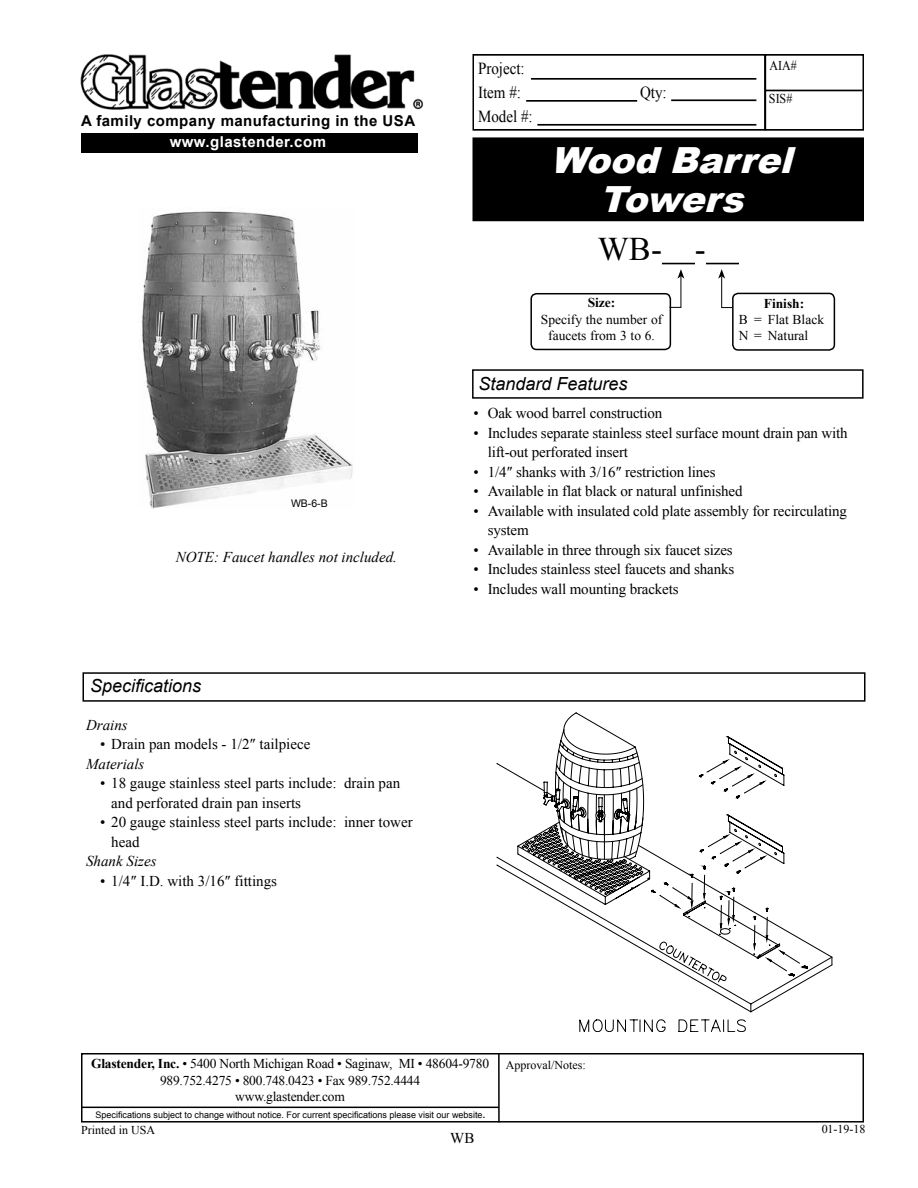
<style>
.page{position:relative;width:918px;height:1188px;background:#fff}
.page>*{position:absolute;margin:0;border:0;box-sizing:border-box;transform-origin:0 0}
.t1{font:italic 900 36px/39px "Arial";color:#fff;text-align:center}
.t2{font:33px "Times New Roman";color:#000}
.t3{font:italic 18px "Arial";color:#000}
.t4{font:16.8px/23.5px "Times New Roman";color:#000;scale:.89 1}
.t5{font:15px/19.5px "Times New Roman";letter-spacing:-.01em;color:#000}
.t6{font:italic 15px "Times New Roman";color:#000}
.t7{font:700 15px "Arial";letter-spacing:.03em;color:#000}
.t8{font:700 15px "Arial";letter-spacing:.03em;color:#fff}
.t9{font:13.5px/16.2px "Times New Roman";letter-spacing:-.015em;color:#000;text-align:center}
.t10{font:700 13.5px "Times New Roman";color:#000}
.t11{font:13.5px "Times New Roman";letter-spacing:-.015em;color:#000;scale:.89 1}
.t12{font:12px "Times New Roman";color:#000}
.t13{font:10.5px "Arial";color:#000}
.t14{font:9px "Arial";color:#000}
.s1{font-weight:700}
</style>
<div class="page">
<div style="left:473px;top:138px;width:390px;height:82px;background:#000"></div>
<div style="left:472px;top:137px;width:392px;height:84px;border:2px solid #000"></div>
<div style="left:81px;top:1053px;width:783px;height:70px;border:2px solid #000"></div>
<hr style="left:498px;top:1054px;width:2px;height:68px;background:#000">
<hr style="left:81px;top:1107px;width:418px;height:1px;background:#000">
<div style="left:472px;top:54px;width:294px;height:77px;border:2px solid #000"></div>
<hr style="left:531px;top:78px;width:225px;height:2px;background:#000">
<hr style="left:526px;top:100px;width:111px;height:2px;background:#000">
<hr style="left:671px;top:99px;width:85px;height:2px;background:#000">
<hr style="left:537px;top:124px;width:219px;height:2px;background:#000">
<div style="left:765px;top:54px;width:99px;height:77px;border:2px solid #000"></div>
<hr style="left:765px;top:90px;width:97px;height:1px;background:#000">
<img style="left:80px;top:54px;width:343px;height:56px">
<div style="left:81px;top:133px;width:336px;height:20px;background:#000"></div>
<img style="left:142px;top:211px;width:211px;height:297px">
<div style="left:472px;top:369px;width:392px;height:30px;border:2px solid #000"></div>
<div style="left:82px;top:672px;width:784px;height:30px;border:2px solid #000"></div>
<hr style="left:662px;top:263px;width:33px;height:1px;background:#000">
<hr style="left:706px;top:263px;width:33px;height:1px;background:#000">
<div style="left:530px;top:293px;width:141px;height:57px;border:2px solid #000;border-radius:5px"></div>
<hr style="left:681px;top:276px;width:1px;height:32px;background:#000">
<svg style="left:677px;top:269px;width:7px;height:10px"></svg>
<hr style="left:721px;top:276px;width:1px;height:32px;background:#000">
<svg style="left:718px;top:269px;width:7px;height:10px"></svg>
<div style="left:732px;top:293px;width:103px;height:58px;border:2px solid #000;border-radius:5px"></div>
<svg style="left:561px;top:713px;width:185px;height:319px"></svg>
<svg style="left:561px;top:1003px;width:206px;height:10px"></svg>
<svg style="left:556px;top:737px;width:218px;height:26px"></svg>
<svg style="left:496px;top:763px;width:336px;height:240px"></svg>
<p class="t7" style="left:81px;top:110px;width:336px">A family company manufacturing in the USA</p>
<p class="t8" style="left:170px;top:131px;width:158px">www.glastender.com</p>
<p class="t13" style="left:291px;top:497px;width:38px">WB-6-B</p>
<p class="t6" style="left:176px;top:546px;width:223px">NOTE: Faucet handles not included.</p>
<p class="t3" style="left:90px;top:674px;width:113px">Specifications</p>
<p class="t6" style="left:86px;top:714px;width:43px">Drains</p>
<p class="t5" style="left:100px;top:734px;width:212px">• Drain pan models - 1/2″ tailpiece</p>
<p class="t6" style="left:86px;top:753px;width:60px">Materials</p>
<p class="t5" style="left:111px;top:773px;width:291px;text-indent:-11px">• 18 gauge stainless steel parts include: drain pan and perforated drain pan inserts</p>
<p class="t5" style="left:111px;top:812px;width:303px;text-indent:-11px">• 20 gauge stainless steel parts include: inner tower head</p>
<p class="t6" style="left:86px;top:851px;width:72px">Shank Sizes</p>
<p class="t5" style="left:100px;top:871px;width:178px">• 1/4″ I.D. with 3/16″ fittings</p>
<p class="t4" style="left:478px;top:57px;width:54px">Project:<br>Item #:</p>
<p class="t4" style="left:478px;top:104px;width:63px">Model #:</p>
<p class="t4" style="left:640px;top:80px;width:31px">Qty:</p>
<p class="t11" style="left:770px;top:56px;width:32px">AIA#</p>
<p class="t11" style="left:769px;top:90px;width:28px">SIS#</p>
<h1 class="t1" style="left:550px;top:140px;width:256px">WoodBarrel<br>Towers</h1>
<h2 class="t2" style="left:598px;top:227px;width:110px">WB- -</h2>
<p class="t10" style="left:588px;top:294px;width:29px">Size:</p>
<p class="t9" style="left:541px;top:311px;width:123px">Specify the number of faucets from 3 to 6.</p>
<p class="t10" style="left:764px;top:294px;width:42px">Finish:</p>
<p class="t9" style="left:739px;top:311px;width:87px;text-align:left">B = Flat Black<br>N = Natural</p>
<p class="t3" style="left:478px;top:372px;width:151px">Standard Features</p>
<p class="t5" style="left:474px;top:403px;width:190px">• Oak wood barrel construction</p>
<p class="t5" style="left:488px;top:423px;width:361px;text-indent:-14px">• Includes separate stainless steel surface mount drain pan with lift-out perforated insert</p>
<p class="t5" style="left:474px;top:462px;width:244px">• 1/4″ shanks with 3/16″ restriction lines</p>
<p class="t5" style="left:474px;top:481px;width:270px">• Available in flat black or natural unfinished</p>
<p class="t5" style="left:488px;top:501px;width:361px;text-indent:-14px">• Available with insulated cold plate assembly for recirculating system</p>
<p class="t5" style="left:474px;top:540px;width:261px">• Available in three through six faucet sizes</p>
<p class="t5" style="left:474px;top:559px;width:262px">• Includes stainless steel faucets and shanks</p>
<p class="t5" style="left:474px;top:579px;width:207px">• Includes wall mounting brackets</p>
<p class="t9" style="left:91px;top:1056px;width:399px"><span class="s1">Glastender, Inc.</span> • 5400 North Michigan Road • Saginaw, MI • 48604-9780<br>989.752.4275 • 800.748.0423 • Fax 989.752.4444<br>www.glastender.com</p>
<p class="t12" style="left:506px;top:1057px;width:81px">Approval/Notes:</p>
<p class="t14" style="left:96px;top:1108px;width:391px">Specifications subject to change without notice. For current specifications please visit our website<span class="s1">.</span></p>
<p class="t12" style="left:81px;top:1122px;width:76px">Printed in USA</p>
<p class="t5" style="left:450px;top:1128px;width:26px">WB</p>
<p class="t12" style="left:822px;top:1121px;width:45px">01-19-18</p>
</div>
